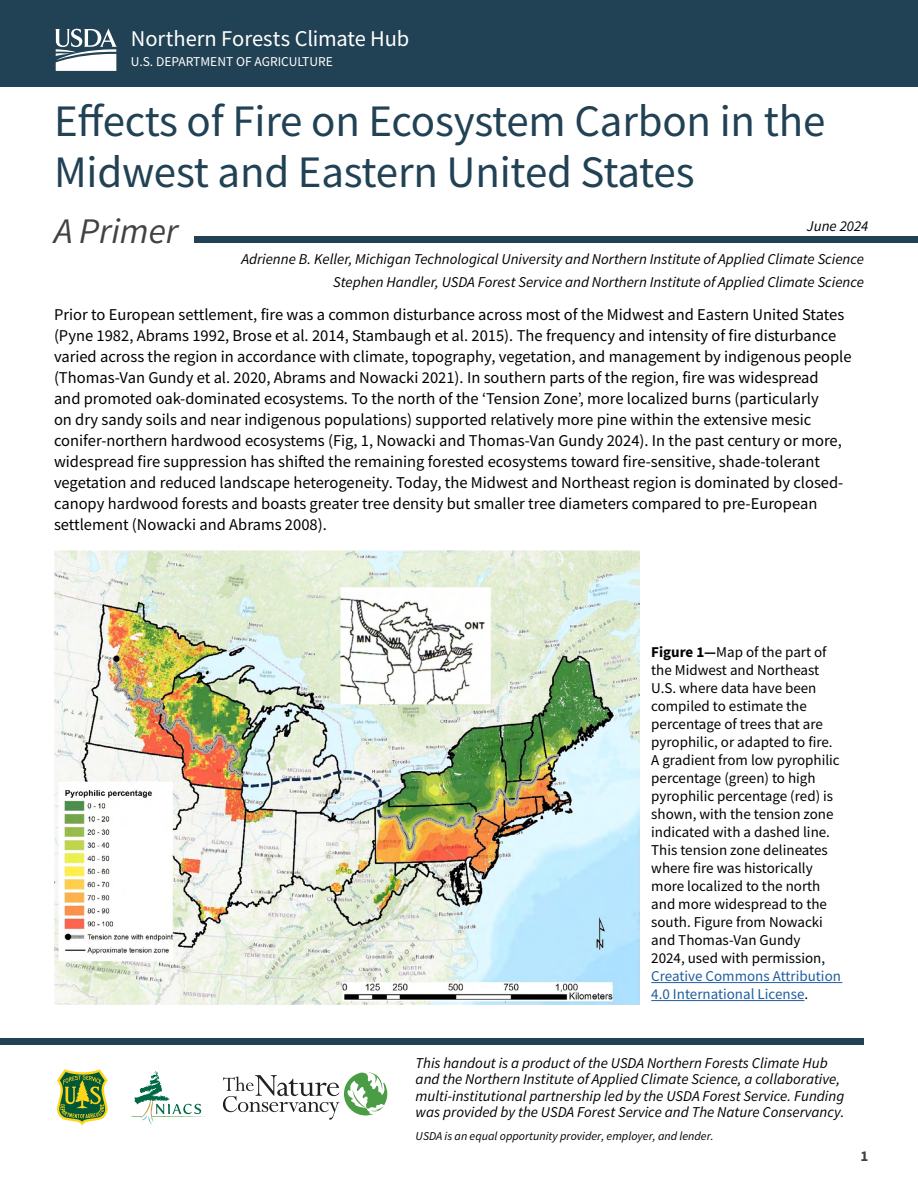
<style>
.page{position:relative;width:918px;height:1188px;background:#fff}
.page>*{position:absolute;margin:0;border:0;box-sizing:border-box;transform-origin:0 0}
.t1{font:45px/51px "Source Sans Pro";letter-spacing:-.005em;color:#214154}
.SubTitle{font:italic 36px "Source Sans Pro";color:#424242}
.t2{font:22.5px "Source Sans Pro";letter-spacing:-.005em;color:#fff}
.t3{font:16.5px/21px "Source Sans Pro";color:#000}
.Figures{font:15px/18px "Source Sans Pro";color:#000}
.Acknowledgments{font:italic 15px/16.5px "Source Sans Pro";color:#000}
.t4{font:700 15px "Source Sans Pro";color:#424242}
.t5{font:13.5px "Source Sans Pro";color:#fff}
.Acknowledgments-2{font:italic 12px "Source Sans Pro";color:#000}
.s1{font-weight:700}
.s2{color:#215e9e}
</style>
<div class="page">
<div style="left:0;top:0;width:918px;height:86px;background:#214154"></div>
<svg style="left:55px;top:28px;width:62px;height:43px"></svg>
<div style="left:194px;top:237px;width:724px;height:6px;background:#214154"></div>
<img style="left:54px;top:550px;width:586px;height:454px">
<hr style="left:651px;top:982px;width:191px;height:1px;background:#215e9e">
<hr style="left:651px;top:1000px;width:153px;height:1px;background:#215e9e">
<div style="left:0;top:1038px;width:864px;height:6px;background:#214154"></div>
<svg style="left:57px;top:1069px;width:51px;height:57px"></svg>
<svg style="left:131px;top:1070px;width:74px;height:54px"></svg>
<svg style="left:223px;top:1072px;width:164px;height:48px"></svg>
<p class="t2" style="left:131px;top:23px;width:280px">Northern Forests Climate Hub</p>
<p class="t5" style="left:131px;top:52px;width:204px">U.S. DEPARTMENT OF AGRICULTURE</p>
<p class="t1" style="left:54px;top:100px;width:773px">Effects of Fire on Ecosystem Carbon in the<br>Midwest and Eastern United States</p>
<p class="SubTitle" style="left:54px;top:208px;width:126px">A Primer</p>
<p class="Acknowledgments" style="left:807px;top:218px;width:63px">June 2024</p>
<p class="Acknowledgments" style="left:241px;top:250px;width:624px">Adrienne B. Keller, Michigan Technological University and Northern Institute of Applied Climate Science</p>
<p class="Acknowledgments" style="left:333px;top:274px;width:532px">Stephen Handler, USDA Forest Service and Northern Institute of Applied Climate Science</p>
<p class="t3" style="left:54px;top:306px;width:799px">Prior to European settlement, fire was a common disturbance across most of the Midwest and Eastern United States (Pyne 1982, Abrams 1992, Brose et al. 2014, Stambaugh et al. 2015). The frequency and intensity of fire disturbance varied across the region in accordance with climate, topography, vegetation, and management by indigenous people (Thomas-Van Gundy et al. 2020, Abrams and Nowacki 2021). In southern parts of the region, fire was widespread<br>and promoted oak-dominated ecosystems. To the north of the ‘Tension Zone’, more localized burns (particularly<br>on dry sandy soils and near indigenous populations) supported relatively more pine within the extensive mesic conifer-northern hardwood ecosystems (Fig, 1, Nowacki and Thomas-Van Gundy 2024). In the past century or more, widespread fire suppression has shifted the remaining forested ecosystems toward fire-sensitive, shade-tolerant vegetation and reduced landscape heterogeneity. Today, the Midwest and Northeast region is dominated by closed&shy;canopy hardwood forests and boasts greater tree density but smaller tree diameters compared to pre-European settlement (Nowacki and Abrams 2008).</p>
<p class="Figures" style="left:651px;top:644px;width:191px"><span class="s1">Figure 1—</span>Map of the part of the Midwest and Northeast<br>U.S. where data have been compiled to estimate the percentage of trees that are pyrophilic, or adapted to fire.<br>A gradient from low pyrophilic percentage (green) to high pyrophilic percentage (red) is shown, with the tension zone indicated with a dashed line.<br>This tension zone delineates where fire was historically more localized to the north and more widespread to the south. Figure from Nowacki and Thomas-Van Gundy<br>2024, used with permission,<br><span class="s2">Creative Commons Attribution<br>4.0 International License</span>.</p>
<p class="Acknowledgments" style="left:416px;top:1054px;width:430px">This handout is a product of the USDA Northern Forests Climate Hub and the Northern Institute of Applied Climate Science, a collaborative, multi-institutional partnership led by the USDA Forest Service. Funding was provided by the USDA Forest Service and The Nature Conservancy.</p>
<p class="Acknowledgments-2" style="left:416px;top:1129px;width:300px">USDA is an equal opportunity provider, employer, and lender.</p>
<p class="t4" style="left:860px;top:1146px;width:9px">1</p>
</div>
